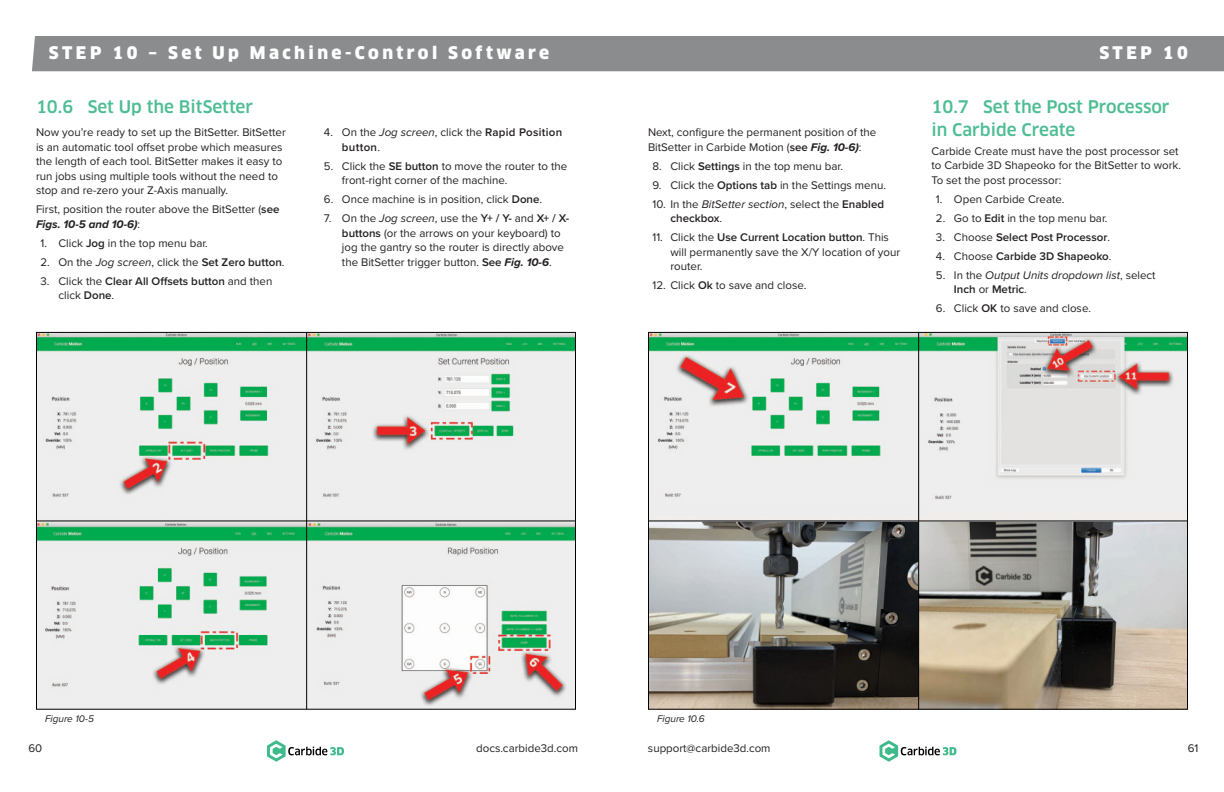
<style>
.page{position:relative;width:1224px;height:792px;background:#fff}
.page>*{position:absolute;margin:0;border:0;box-sizing:border-box;transform-origin:0 0}
.t1{font:500 17px/23px "Clan OT";color:#4ebd94}
.t2{font:900 17px "Clan OT";letter-spacing:.2em;color:#fff}
.t3{font:11.5px/14.5px "Proxima Nova";color:#231f20}
.t4{font:600 11.5px/14.5px "Proxima Nova";color:#231f20}
.t5{font:italic 11.5px/14.5px "Proxima Nova";color:#231f20}
.t6{font:italic 10px "Proxima Nova";color:#231f20}
.s1{font-weight:600}
.s2{font-weight:700;font-style:italic}
.s3{font-style:italic}
.s4{font-weight:400}
.s5{font-weight:400;font-style:italic}
.s6{font-style:normal}
.s7{font-weight:600;font-style:normal}
</style>
<div class="page">
<div style="left:32px;top:36px;width:1192px;height:35px;background:#8a8c8e"></div>
<svg style="left:267px;top:740px;width:77px;height:22px"></svg>
<svg style="left:879px;top:740px;width:77px;height:22px"></svg>
<img style="left:650px;top:334px;width:536px;height:374px">
<img style="left:38px;top:334px;width:536px;height:374px">
<hr style="left:36px;top:520px;width:540px;height:1px;background:#000">
<hr style="left:648px;top:520px;width:540px;height:1px;background:#000">
<hr style="left:306px;top:332px;width:1px;height:377px;background:#000">
<hr style="left:918px;top:332px;width:1px;height:377px;background:#000">
<h1 class="t2" style="left:49px;top:43px;width:502px">STEP 10 – Set Up Machine-Control Software</h1>
<h1 class="t2" style="left:1099px;top:42px;width:90px">STEP 10</h1>
<h1 class="t1" style="left:36px;top:95px;width:219px">10.6 Set Up the BitSetter</h1>
<p class="t3" style="left:36px;top:125px;width:251px">Now you’re ready to set up the BitSetter. BitSetter is an automatic tool offset probe which measures the length of each tool. BitSetter makes it easy to run jobs using multiple tools without the need to stop and re-zero your Z-Axis manually.</p>
<p class="t3" style="left:36px;top:202px;width:245px">First, position the router above the BitSetter (<span class="s1">see<br></span><span class="s2">Figs. 10-5 and 10-6)</span>:</p>
<p class="t3" style="left:40px;top:235px;width:169px">1. Click <span class="s1">Jog</span> in the top menu bar.</p>
<p class="t3" style="left:40px;top:254px;width:246px">2. On the <span class="s3">Jog screen</span>, click the <span class="s1">Set Zero button</span>.</p>
<p class="t4" style="left:58px;top:273px;width:215px;text-indent:-18px"><span class="s4">3. Click the</span> Clear All Offsets button <span class="s4">and then click</span> Done<span class="s4">.</span></p>
<p class="t4" style="left:342px;top:125px;width:222px;text-indent:-18px"><span class="s4">4. On the</span> <span class="s5">Jog screen</span><span class="s4">, click the</span> Rapid Position button<span class="s4">.</span></p>
<p class="t3" style="left:342px;top:158px;width:227px;text-indent:-18px">5. Click the <span class="s1">SE button</span> to move the router to the front-right corner of the machine.</p>
<p class="t3" style="left:324px;top:191px;width:220px">6. Once machine is in position, click <span class="s1">Done</span>.</p>
<p class="t3" style="left:342px;top:210px;width:229px;text-indent:-18px">7. On the <span class="s3">Jog screen</span>, use the <span class="s1">Y+ / Y-</span> and <span class="s1">X+ / X&shy;buttons</span> (or the arrows on your keyboard) to jog the gantry so the router is directly above the BitSetter trigger button. <span class="s1">See</span> <span class="s2">Fig. 10-6</span>.</p>
<p class="t3" style="left:648px;top:124px;width:230px">Next, configure the permanent position of the<br>BitSetter in Carbide Motion (<span class="s1">see</span> <span class="s2">Fig. 10-6)</span>:</p>
<p class="t3" style="left:652px;top:158px;width:192px">8. Click <span class="s1">Settings</span> in the top menu bar.</p>
<p class="t3" style="left:652px;top:177px;width:235px">9. Click the <span class="s1">Options tab</span> in the Settings menu.</p>
<p class="t3" style="left:670px;top:196px;width:215px;text-indent:-18px">10. In the <span class="s3">BitSetter section</span>, select the <span class="s1">Enabled checkbox</span>.</p>
<p class="t3" style="left:670px;top:229px;width:231px;text-indent:-18px">11. Click the <span class="s1">Use Current Location button</span>. This will permanently save the X/Y location of your router.</p>
<p class="t3" style="left:652px;top:277px;width:155px">12. Click <span class="s1">Ok</span> to save and close.</p>
<h1 class="t1" style="left:932px;top:95px;width:240px">10.7 Set the Post Processor in Carbide Create</h1>
<p class="t3" style="left:932px;top:143px;width:251px">Carbide Create must have the post processor set to Carbide 3D Shapeoko for the BitSetter to work.<br>To set the post processor:</p>
<p class="t3" style="left:936px;top:191px;width:130px">1. Open Carbide Create.</p>
<p class="t3" style="left:936px;top:210px;width:173px">2. Go to <span class="s1">Edit</span> in the top menu bar.</p>
<p class="t4" style="left:936px;top:229px;width:176px"><span class="s4">3. Choose</span> Select Post Processor<span class="s4">.</span></p>
<p class="t4" style="left:936px;top:248px;width:177px"><span class="s4">4. Choose</span> Carbide 3D Shapeoko<span class="s4">.</span></p>
<p class="t5" style="left:954px;top:267px;width:203px;text-indent:-18px"><span class="s6">5. In the</span> Output Units dropdown list<span class="s6">, select<br></span><span class="s7">Inch</span> <span class="s6">or</span> <span class="s7">Metric</span><span class="s6">.</span></p>
<p class="t3" style="left:936px;top:301px;width:157px">6. Click <span class="s1">OK</span> to save and close.</p>
<p class="t6" style="left:45px;top:711px;width:50px">Figure 10-5</p>
<p class="t6" style="left:657px;top:711px;width:49px">Figure 10.6</p>
<p class="t3" style="left:28px;top:741px;width:15px">60</p>
<p class="t3" style="left:476px;top:741px;width:103px">docs.carbide3d.com</p>
<p class="t3" style="left:648px;top:741px;width:124px">support@carbide3d.com</p>
<p class="t3" style="left:1188px;top:741px;width:12px">61</p>
</div>
